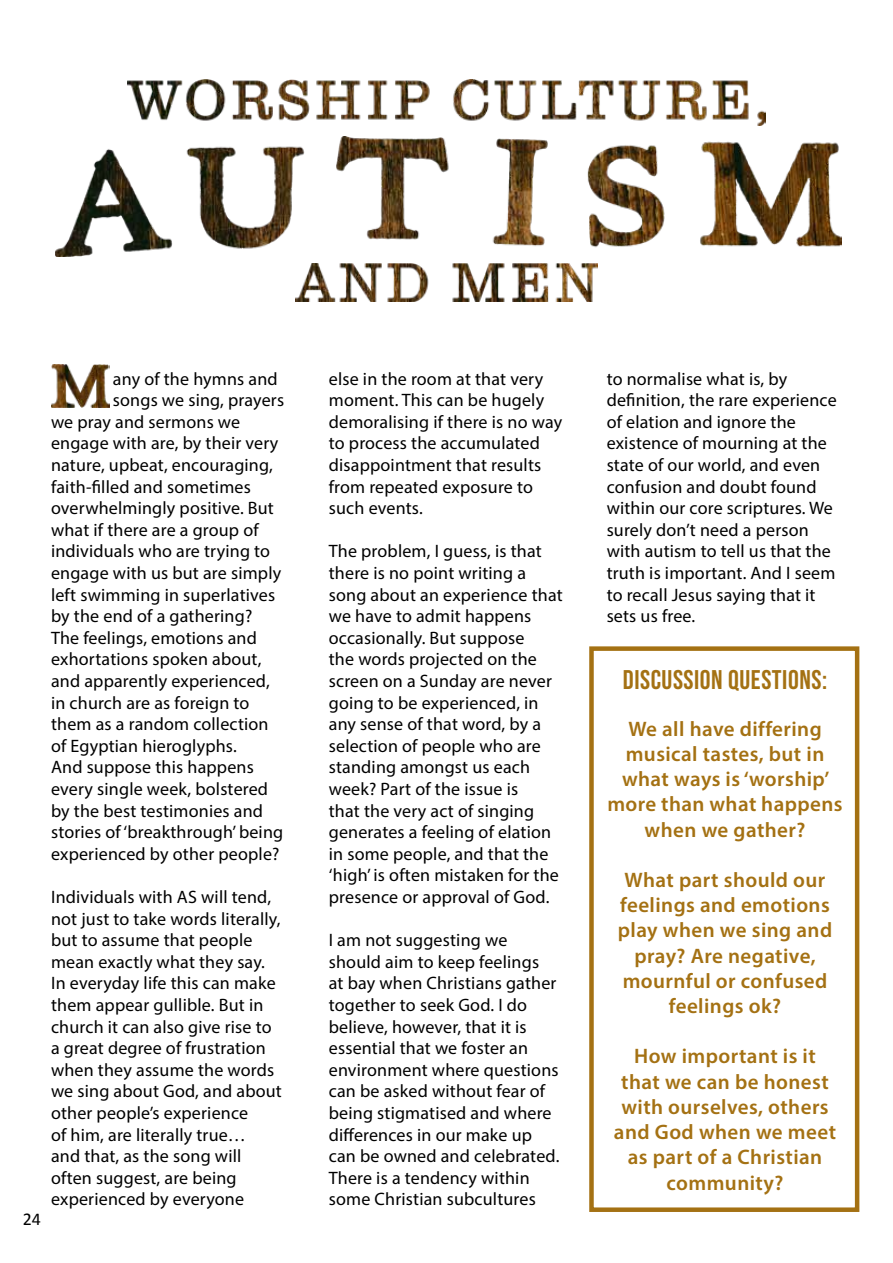
<style>
.page{position:relative;width:893px;height:1263px;background:#fff}
.page>*{position:absolute;margin:0;border:0;box-sizing:border-box;transform-origin:0 0}
.t1{font:27px "Bebas Neue";letter-spacing:.02em;color:#a47113}
.t2{font:600 21px/25.2px "Myriad Pro";letter-spacing:.02em;color:#a47113;text-align:center}
.t3{font:18px/21.6px "Myriad Pro";letter-spacing:.01em;color:#000}
.t4{font:18px "Calibri";color:#000}
</style>
<div class="page">
<img style="left:55px;top:136px;width:786px;height:120px">
<img style="left:128px;top:79px;width:637px;height:46px">
<img style="left:296px;top:264px;width:301px;height:37px">
<img style="left:51px;top:364px;width:59px;height:43px">
<div style="left:589px;top:646px;width:270px;height:566px;border:4px solid #a47113"></div>
<p class="t4" style="left:23px;top:1207px;width:20px">24</p>
<p class="t3" style="left:113px;top:367px;width:166px">any of the hymns and</p>
<p class="t3" style="left:113px;top:389px;width:173px">songs we sing, prayers</p>
<p class="t3" style="left:51px;top:411px;width:191px">we pray and sermons we</p>
<p class="t3" style="left:51px;top:432px;width:229px">engage with are, by their very</p>
<p class="t3" style="left:51px;top:454px;width:223px">nature, upbeat, encouraging,</p>
<p class="t3" style="left:51px;top:475px;width:201px">faith-filled and sometimes</p>
<p class="t3" style="left:51px;top:497px;width:224px">overwhelmingly positive. But</p>
<p class="t3" style="left:51px;top:519px;width:209px">what if there are a group of</p>
<p class="t3" style="left:51px;top:540px;width:221px">individuals who are trying to</p>
<p class="t3" style="left:51px;top:562px;width:232px">engage with us but are simply</p>
<p class="t3" style="left:51px;top:583px;width:226px">left swimming in superlatives</p>
<p class="t3" style="left:51px;top:605px;width:203px">by the end of a gathering?</p>
<p class="t3" style="left:51px;top:627px;width:207px">The feelings, emotions and</p>
<p class="t3" style="left:51px;top:648px;width:212px">exhortations spoken about,</p>
<p class="t3" style="left:51px;top:670px;width:220px">and apparently experienced,</p>
<p class="t3" style="left:51px;top:691px;width:200px">in church are as foreign to</p>
<p class="t3" style="left:51px;top:713px;width:219px">them as a random collection</p>
<p class="t3" style="left:51px;top:735px;width:187px">of Egyptian hieroglyphs.</p>
<p class="t3" style="left:51px;top:756px;width:204px">And suppose this happens</p>
<p class="t3" style="left:51px;top:778px;width:219px">every single week, bolstered</p>
<p class="t3" style="left:51px;top:799px;width:214px">by the best testimonies and</p>
<p class="t3" style="left:51px;top:821px;width:234px">stories of ‘breakthrough’ being</p>
<p class="t3" style="left:51px;top:843px;width:230px">experienced by other people?</p>
<p class="t3" style="left:51px;top:886px;width:232px">Individuals with AS will tend, not just to take words literally, but to assume that people mean exactly what they say.<br>In everyday life this can make them appear gullible. But in church it can also give rise to a great degree of frustration when they assume the words we sing about God, and about other people’s experience<br>of him, are literally true…<br>and that, as the song will often suggest, are being experienced by everyone</p>
<p class="t3" style="left:329px;top:367px;width:235px">else in the room at that very moment. This can be hugely demoralising if there is no way to process the accumulated disappointment that results from repeated exposure to such events.</p>
<p class="t3" style="left:329px;top:540px;width:235px">The problem, I guess, is that there is no point writing a song about an experience that we have to admit happens occasionally. But suppose<br>the words projected on the screen on a Sunday are never going to be experienced, in any sense of that word, by a selection of people who are standing amongst us each week? Part of the issue is<br>that the very act of singing generates a feeling of elation in some people, and that the ‘high’ is often mistaken for the presence or approval of God.</p>
<p class="t3" style="left:329px;top:929px;width:232px">I am not suggesting we should aim to keep feelings<br>at bay when Christians gather together to seek God. I do believe, however, that it is essential that we foster an environment where questions can be asked without fear of being stigmatised and where differences in our make up can be owned and celebrated.<br>There is a tendency within some Christian subcultures</p>
<p class="t3" style="left:607px;top:367px;width:232px">to normalise what is, by definition, the rare experience of elation and ignore the existence of mourning at the state of our world, and even confusion and doubt found within our core scriptures. We surely don’t need a person with autism to tell us that the truth is important. And I seem to recall Jesus saying that it sets us free.</p>
<h1 class="t1" style="left:623px;top:664px;width:206px">DISCUSSION QUESTIONS:</h1>
<p class="t2" style="left:607px;top:716px;width:237px">We all have differing musical tastes, but in what ways is ‘worship’ more than what happens when we gather?</p>
<p class="t2" style="left:618px;top:867px;width:216px">What part should our feelings and emotions play when we sing and pray? Are negative, mournful or confused feelings ok?</p>
<p class="t2" style="left:614px;top:1043px;width:224px">How important is it that we can be honest with ourselves, others and God when we meet as part of a Christian community?</p>
</div>
